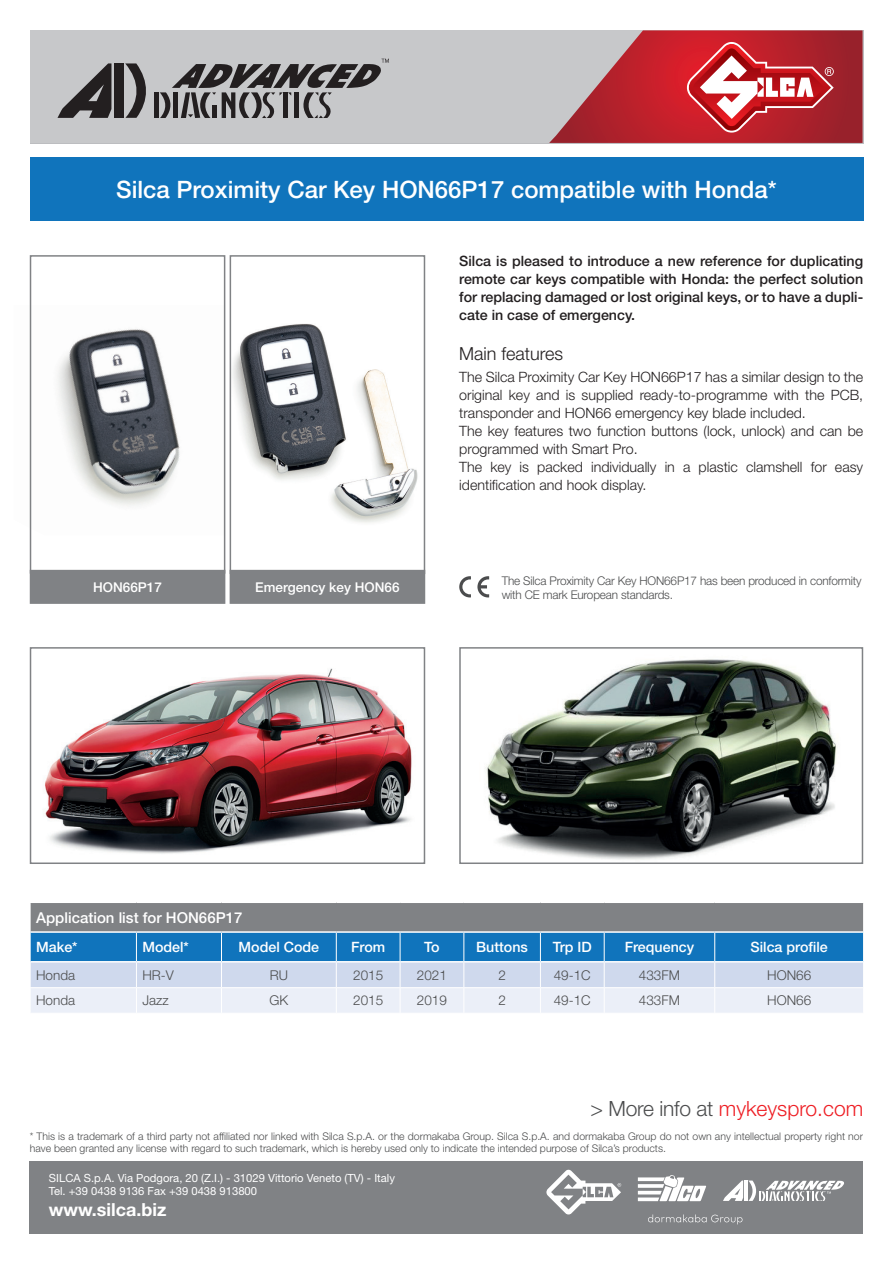
<style>
.page{position:relative;width:893px;height:1263px;background:#fff}
.page>*{position:absolute;margin:0;border:0;box-sizing:border-box;transform-origin:0 0}
.t1{font:500 24px "Helvetica Neue LT Std";color:#fff}
.t2{font:300 21px "Helvetica Neue LT Std";color:#ee1d23}
.t3{font:700 18px "Helvetica Neue LT Std";color:#fff}
.t4{font:300 18px "Helvetica Neue LT Std";color:#231f20}
.t5{font:500 15px "Helvetica Neue LT Std";color:#fff}
.t6{font:300 14.25px/18px "Helvetica Neue LT Std";color:#231f20}
.t7{font:500 14.25px/18px "Helvetica Neue LT Std";color:#231f20;text-align:justify}
.t8{font:500 14.25px "Helvetica Neue LT Std";color:#fff}
.t9{font:300 13.5px "Helvetica Neue LT Std";color:#4b4c4d}
.t10{font:500 13.5px "Helvetica Neue LT Std";color:#fff}
.t11{font:300 12px/14.4px "Helvetica Neue LT Std";letter-spacing:-.015em;color:#4b4c4d}
.t12{font:11.25px/12.8px "Helvetica Neue LT Std";color:#fff}
.t13{font:300 10.5px/12.6px "Helvetica Neue LT Std";color:#4b4c4d}
.s1{color:#4b4c4d}
</style>
<div class="page">
<img style="left:29px;top:305px;width:151px;height:230px">
<img style="left:233px;top:324px;width:185px;height:199px">
<div style="left:30px;top:30px;width:832px;height:113px;background:#c7c8ca"></div>
<svg style="left:549px;top:30px;width:313px;height:113px;background:#bf4b53"></svg>
<svg style="left:57px;top:63px;width:54px;height:55px"></svg>
<div style="left:114px;top:63px;width:10px;height:55px;background:#231f20"></div>
<svg style="left:125px;top:63px;width:21px;height:55px"></svg>
<div style="left:154px;top:92px;width:5px;height:26px;background:#231f20"></div>
<svg style="left:160px;top:59px;width:229px;height:59px"></svg>
<div style="left:30px;top:1161px;width:833px;height:72px;background:#808285"></div>
<div style="left:30px;top:157px;width:833px;height:64px;background:#1074bc"></div>
<div style="left:30px;top:255px;width:195px;height:319px;border:2px solid #808285"></div>
<div style="left:230px;top:255px;width:195px;height:319px;border:2px solid #808285"></div>
<div style="left:30px;top:570px;width:195px;height:34px;background:#808285;border:2px solid #808285"></div>
<div style="left:230px;top:570px;width:195px;height:34px;background:#808285;border:2px solid #808285"></div>
<svg style="left:648px;top:1214px;width:94px;height:10px"></svg>
<svg style="left:723px;top:1180px;width:121px;height:21px"></svg>
<svg style="left:546px;top:1169px;width:75px;height:45px"></svg>
<svg style="left:638px;top:1175px;width:68px;height:26px"></svg>
<img style="left:45px;top:668px;width:367px;height:186px">
<div style="left:30px;top:647px;width:395px;height:217px;border:2px solid #808285"></div>
<img style="left:485px;top:659px;width:352px;height:201px">
<div style="left:459px;top:647px;width:404px;height:217px;border:2px solid #808285"></div>
<svg style="left:459px;top:576px;width:30px;height:21px"></svg>
<svg style="left:30px;top:903px;width:834px;height:110px;background:#90aec8"></svg>
<hr style="left:31px;top:961px;width:105px;height:1px;background:#fff">
<hr style="left:136px;top:961px;width:85px;height:1px;background:#fff">
<hr style="left:221px;top:961px;width:115px;height:1px;background:#fff">
<hr style="left:336px;top:961px;width:64px;height:1px;background:#fff">
<hr style="left:400px;top:961px;width:64px;height:1px;background:#fff">
<hr style="left:464px;top:961px;width:76px;height:1px;background:#fff">
<hr style="left:540px;top:961px;width:64px;height:1px;background:#fff">
<hr style="left:604px;top:961px;width:111px;height:1px;background:#fff">
<hr style="left:715px;top:961px;width:148px;height:1px;background:#fff">
<hr style="left:31px;top:931px;width:105px;height:2px;background:#fff">
<hr style="left:136px;top:931px;width:85px;height:2px;background:#fff">
<hr style="left:221px;top:931px;width:115px;height:2px;background:#fff">
<hr style="left:336px;top:931px;width:64px;height:2px;background:#fff">
<hr style="left:400px;top:931px;width:64px;height:2px;background:#fff">
<hr style="left:464px;top:931px;width:76px;height:2px;background:#fff">
<hr style="left:540px;top:931px;width:64px;height:2px;background:#fff">
<hr style="left:604px;top:931px;width:111px;height:2px;background:#fff">
<hr style="left:715px;top:931px;width:148px;height:2px;background:#fff">
<h1 class="t1" style="left:116px;top:175px;width:662px">Silca Proximity Car Key HON66P17 compatible with Honda*</h1>
<p class="t10" style="left:93px;top:579px;width:70px">HON66P17</p>
<p class="t10" style="left:255px;top:579px;width:146px">Emergency key HON66</p>
<p class="t7" style="left:459px;top:252px;width:405px">Silca is pleased to introduce a new reference for duplicating remote car keys compatible with Honda: the perfect solution for replacing damaged or lost original keys, or to have a dupli&shy;cate in case of emergency.</p>
<p class="t4" style="left:459px;top:342px;width:106px">Main features</p>
<p class="t6" style="left:459px;top:367px;width:405px">The Silca Proximity Car Key HON66P17 has a similar design to the original key and is supplied ready-to-programme with the PCB, transponder and HON66 emergency key blade included.<br>The key features two function buttons (lock, unlock) and can be programmed with Smart Pro.<br>The key is packed individually in a plastic clamshell for easy identification and hook display.</p>
<p class="t11" style="left:502px;top:573px;width:361px">The Silca Proximity Car Key HON66P17 has been produced in conformity with CE mark European standards.</p>
<p class="t5" style="left:36px;top:908px;width:208px">Application list for HON66P17</p>
<p class="t8" style="left:36px;top:938px;width:43px">Make*</p>
<p class="t8" style="left:142px;top:938px;width:48px">Model*</p>
<p class="t8" style="left:239px;top:938px;width:82px">Model Code</p>
<p class="t8" style="left:351px;top:938px;width:36px">From</p>
<p class="t8" style="left:424px;top:938px;width:17px">To</p>
<p class="t8" style="left:476px;top:938px;width:53px">Buttons</p>
<p class="t8" style="left:553px;top:938px;width:41px">Trp ID</p>
<p class="t8" style="left:625px;top:938px;width:71px">Frequency</p>
<p class="t8" style="left:751px;top:938px;width:79px">Silca profile</p>
<p class="t9" style="left:36px;top:967px;width:41px">Honda</p>
<p class="t9" style="left:142px;top:967px;width:33px">HR-V</p>
<p class="t9" style="left:270px;top:967px;width:20px">RU</p>
<p class="t9" style="left:353px;top:967px;width:32px">2015</p>
<p class="t9" style="left:417px;top:967px;width:32px">2021</p>
<p class="t9" style="left:498px;top:967px;width:9px">2</p>
<p class="t9" style="left:554px;top:967px;width:39px">49-1C</p>
<p class="t9" style="left:639px;top:967px;width:43px">433FM</p>
<p class="t9" style="left:767px;top:967px;width:46px">HON66</p>
<p class="t9" style="left:36px;top:992px;width:41px">Honda</p>
<p class="t9" style="left:142px;top:992px;width:28px">Jazz</p>
<p class="t9" style="left:270px;top:992px;width:20px">GK</p>
<p class="t9" style="left:353px;top:992px;width:32px">2015</p>
<p class="t9" style="left:417px;top:992px;width:32px">2019</p>
<p class="t9" style="left:498px;top:992px;width:9px">2</p>
<p class="t9" style="left:554px;top:992px;width:39px">49-1C</p>
<p class="t9" style="left:639px;top:992px;width:43px">433FM</p>
<p class="t9" style="left:767px;top:992px;width:46px">HON66</p>
<h2 class="t2" style="left:590px;top:1096px;width:274px"><span class="s1">&gt; More info at</span> mykeyspro.com</h2>
<p class="t13" style="left:30px;top:1129px;width:835px">* This is a trademark of a third party not affiliated nor linked with Silca S.p.A. or the dormakaba Group. Silca S.p.A. and dormakaba Group do not own any intellectual property right nor have been granted any license with regard to such trademark, which is hereby used only to indicate the intended purpose of Silca’s products.</p>
<p class="t12" style="left:49px;top:1171px;width:348px">SILCA S.p.A. Via Podgora, 20 (Z.I.) - 31029 Vittorio Veneto (TV) - Italy<br>Tel. +39 0438 9136 Fax +39 0438 913800</p>
<p class="t3" style="left:49px;top:1199px;width:119px">www.silca.biz</p>
</div>
